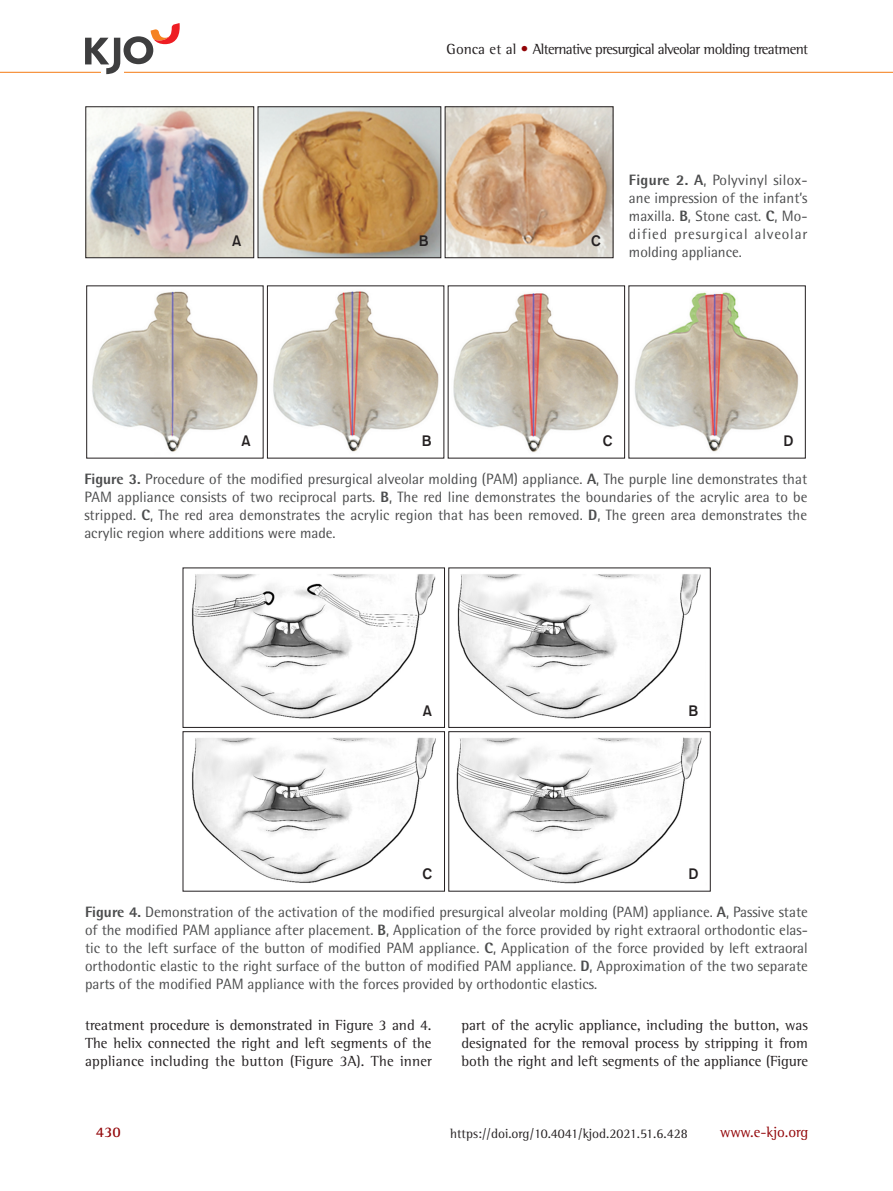
<style>
.page{position:relative;width:893px;height:1191px;background:#fff}
.page>*{position:absolute;margin:0;border:0;box-sizing:border-box;transform-origin:0 0}
.t1{font:15px/18px "Rotis Semi Sans Std";color:#4b4c4d;text-align:justify}
.t2{font:15px/18px "Rotis Semi Serif Std";letter-spacing:-.005em;color:#231f20;text-align:justify}
.t3{font:15px "Rotis Semi Serif Std";letter-spacing:-.04em;color:#231f20}
.t4{font:15px "Rotis Semi Serif Std";color:#920407}
.t5{font:15px "Gothic 725 BT Bold A";color:#231f20}
.t6{font:700 15px "Rotis Semi Serif Std";color:#920407}
.t7{font:13.5px "Rotis Semi Serif Std";color:#231f20}
.s1{color:#920407}
.s2{font-weight:800}
</style>
<div class="page">
<hr style="left:0;top:72px;width:893px;height:1px;background:#f58220">
<svg style="left:85px;top:23px;width:95px;height:51px"></svg>
<img style="left:85px;top:106px;width:529px;height:152px">
<svg style="left:86px;top:285px;width:720px;height:173px"></svg>
<svg style="left:182px;top:567px;width:529px;height:324px"></svg>
<p class="t3" style="left:447px;top:40px;width:363px">Gonca et al <span class="s1">•</span> Alternative presurgical alveolar molding treatment</p>
<p class="t5" style="left:232px;top:232px;width:11px">A</p>
<p class="t5" style="left:419px;top:232px;width:11px">B</p>
<p class="t5" style="left:591px;top:232px;width:11px">C</p>
<p class="t1" style="left:629px;top:171px;width:180px"><span class="s2">Figure 2. A</span>, Polyvinyl silox&shy;ane impression of the infant’s maxilla. <span class="s2">B</span>, Stone cast. <span class="s2">C</span>, Mo&shy;dified presurgical alveolar molding appliance.</p>
<p class="t5" style="left:242px;top:432px;width:11px">A</p>
<p class="t5" style="left:422px;top:432px;width:11px">B</p>
<p class="t5" style="left:603px;top:432px;width:11px">C</p>
<p class="t5" style="left:783px;top:432px;width:12px">D</p>
<p class="t1" style="left:84px;top:470px;width:725px"><span class="s2">Figure 3.</span> Procedure of the modified presurgical alveolar molding (PAM) appliance. <span class="s2">A</span>, The purple line demonstrates that PAM appliance consists of two reciprocal parts. <span class="s2">B</span>, The red line demonstrates the boundaries of the acrylic area to be stripped. <span class="s2">C</span>, The red area demonstrates the acrylic region that has been removed. <span class="s2">D</span>, The green area demonstrates the acrylic region where additions were made.</p>
<p class="t5" style="left:423px;top:701px;width:11px">A</p>
<p class="t5" style="left:688px;top:701px;width:11px">B</p>
<p class="t5" style="left:423px;top:865px;width:11px">C</p>
<p class="t5" style="left:688px;top:865px;width:12px">D</p>
<p class="t1" style="left:85px;top:903px;width:724px"><span class="s2">Figure 4.</span> Demonstration of the activation of the modified presurgical alveolar molding (PAM) appliance. <span class="s2">A</span>, Passive state of the modified PAM appliance after placement. <span class="s2">B</span>, Application of the force provided by right extraoral orthodontic elas&shy;tic to the left surface of the button of modified PAM appliance. <span class="s2">C</span>, Application of the force provided by left extraoral orthodontic elastic to the right surface of the button of modified PAM appliance. <span class="s2">D</span>, Approximation of the two separate parts of the modified PAM appliance with the forces provided by orthodontic elastics.</p>
<p class="t2" style="left:85px;top:1015px;width:348px">treatment procedure is demonstrated in Figure 3 and 4.<br>The helix connected the right and left segments of the appliance including the button (Figure 3A). The inner</p>
<p class="t2" style="left:461px;top:1015px;width:348px">part of the acrylic appliance, including the button, was designated for the removal process by stripping it from both the right and left segments of the appliance (Figure</p>
<p class="t6" style="left:96px;top:1122px;width:27px">430</p>
<p class="t7" style="left:450px;top:1125px;width:239px">https://doi.org/10.4041/kjod.2021.51.6.428</p>
<p class="t4" style="left:720px;top:1122px;width:90px">www.e-kjo.org</p>
</div>
